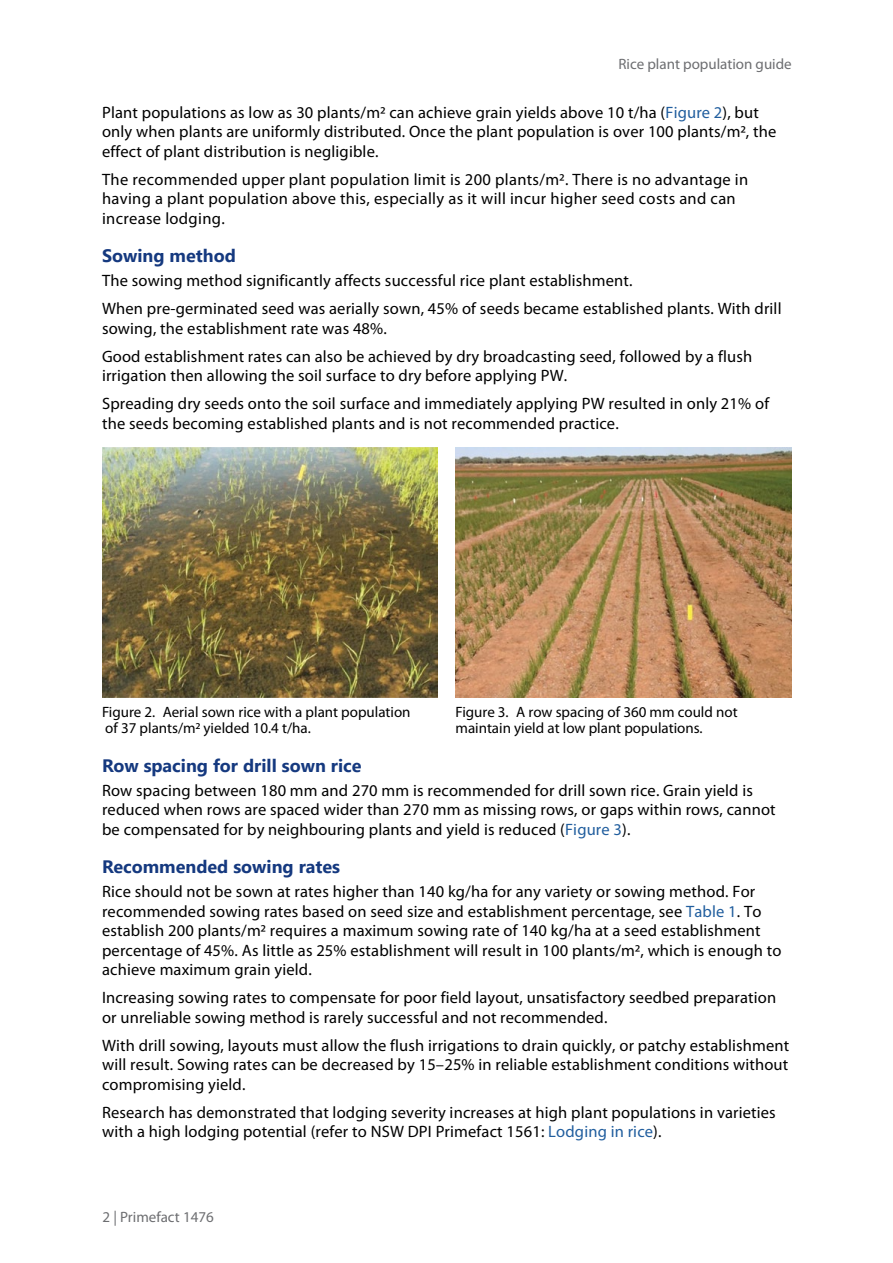
<style>
.page{position:relative;width:893px;height:1263px;background:#fff}
.page>*{position:absolute;margin:0;border:0;box-sizing:border-box;transform-origin:0 0}
.Heading_2{font:700 18px "Segoe UI";color:#15397f}
.text{font:16.5px/19.5px "Myriad Pro";letter-spacing:.01em;color:#000}
.t1{font:15px/16.5px "Myriad Pro";color:#000}
.t2{font:15px "Myriad Pro";color:#6d6e71}
.s1{color:#215e9e}
</style>
<div class="page">
<img style="left:102px;top:447px;width:336px;height:251px">
<img style="left:455px;top:447px;width:336px;height:251px">
<p class="t2" style="left:618px;top:55px;width:175px">Rice plant population guide</p>
<p class="text" style="left:102px;top:103px;width:676px">Plant populations as low as 30 plants/m2 can achieve grain yields above 10 t/ha (<span class="s1">Figure 2</span>), but only when plants are uniformly distributed. Once the plant population is over 100 plants/m2, the effect of plant distribution is negligible.</p>
<p class="text" style="left:102px;top:170px;width:648px">The recommended upper plant population limit is 200 plants/m2. There is no advantage in having a plant population above this, especially as it will incur higher seed costs and can increase lodging.</p>
<p class="Heading_2" style="left:102px;top:239px;width:135px">Sowing method</p>
<p class="text" style="left:102px;top:271px;width:532px">The sowing method significantly affects successful rice plant establishment.</p>
<p class="text" style="left:102px;top:299px;width:681px">When pre-germinated seed was aerially sown, 45% of seeds became established plants. With drill sowing, the establishment rate was 48%.</p>
<p class="text" style="left:102px;top:347px;width:652px">Good establishment rates can also be achieved by dry broadcasting seed, followed by a flush irrigation then allowing the soil surface to dry before applying PW.</p>
<p class="text" style="left:102px;top:394px;width:669px">Spreading dry seeds onto the soil surface and immediately applying PW resulted in only 21% of the seeds becoming established plants and is not recommended practice.</p>
<p class="t1" style="left:102px;top:704px;width:310px">Figure 2. Aerial sown rice with a plant population of 37 plants/m2 yielded 10.4 t/ha.</p>
<p class="t1" style="left:455px;top:704px;width:284px">Figure 3. A row spacing of 360 mm could not maintain yield at low plant populations.</p>
<p class="Heading_2" style="left:102px;top:749px;width:261px">Row spacing for drill sown rice</p>
<p class="text" style="left:102px;top:781px;width:675px">Row spacing between 180 mm and 270 mm is recommended for drill sown rice. Grain yield is reduced when rows are spaced wider than 270 mm as missing rows, or gaps within rows, cannot be compensated for by neighbouring plants and yield is reduced (<span class="s1">Figure 3</span>).</p>
<p class="Heading_2" style="left:102px;top:850px;width:240px">Recommended sowing rates</p>
<p class="text" style="left:102px;top:882px;width:681px">Rice should not be sown at rates higher than 140 kg/ha for any variety or sowing method. For recommended sowing rates based on seed size and establishment percentage, see <span class="s1">Table 1</span>. To establish 200 plants/m2 requires a maximum sowing rate of 140 kg/ha at a seed establishment percentage of 45%. As little as 25% establishment will result in 100 plants/m2, which is enough to achieve maximum grain yield.</p>
<p class="text" style="left:102px;top:988px;width:676px">Increasing sowing rates to compensate for poor field layout, unsatisfactory seedbed preparation or unreliable sowing method is rarely successful and not recommended.</p>
<p class="text" style="left:102px;top:1036px;width:689px;text-align:justify">With drill sowing, layouts must allow the flush irrigations to drain quickly, or patchy establishment will result. Sowing rates can be decreased by 15–25% in reliable establishment conditions without compromising yield.</p>
<p class="text" style="left:102px;top:1103px;width:675px">Research has demonstrated that lodging severity increases at high plant populations in varieties with a high lodging potential (refer to NSW DPI Primefact 1561: <span class="s1">Lodging in rice</span>).</p>
<p class="t2" style="left:102px;top:1209px;width:113px">2 | Primefact 1476</p>
</div>
